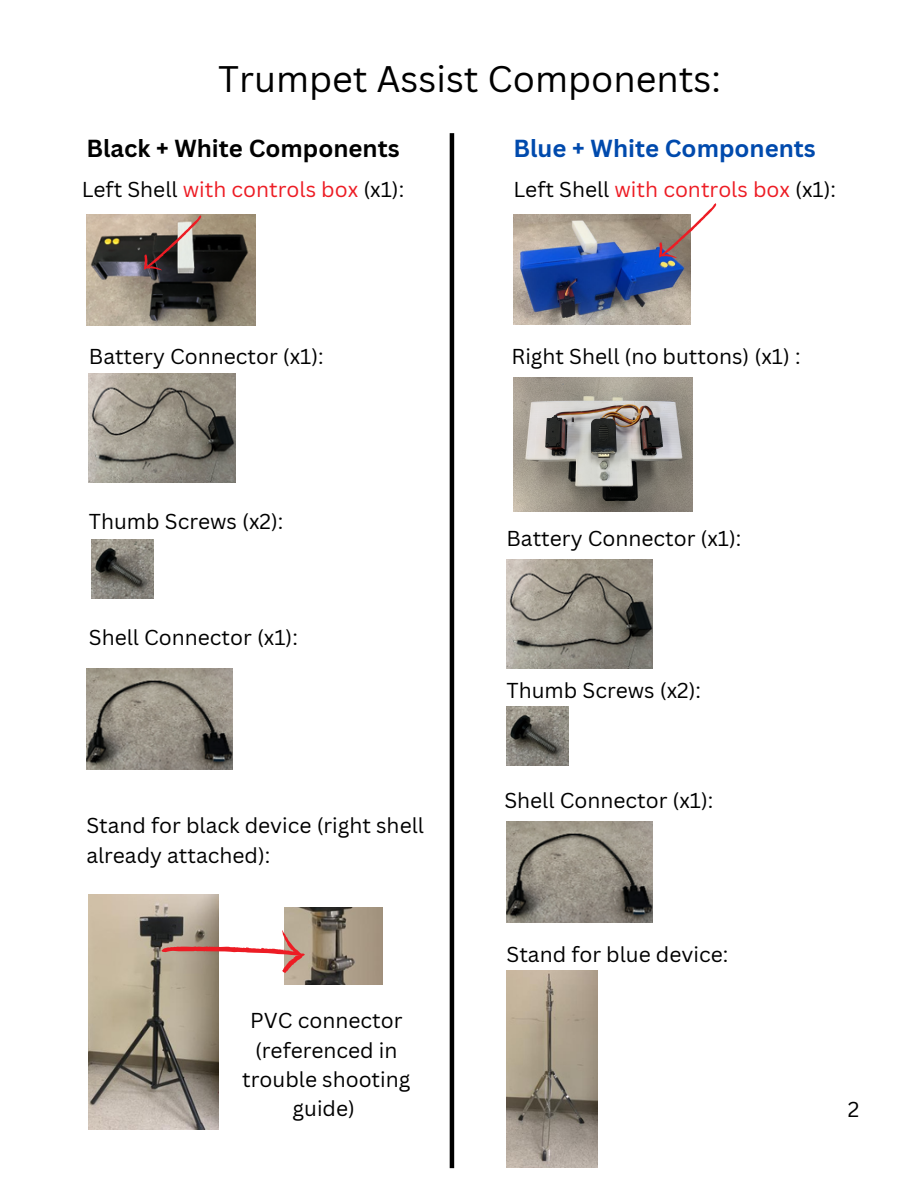
<style>
.page{position:relative;width:918px;height:1188px;background:#fff}
.page>*{position:absolute;margin:0;border:0;box-sizing:border-box;transform-origin:0 0}
.t1{font:36px "Canva Sans";color:#000}
.t2{font:700 24px "Canva Sans";color:#000}
.t3{font:700 24px "Canva Sans";color:#004aad}
.t4{font:21px/29.2px "Canva Sans";color:#000;text-align:center}
.t5{font:21px "Canva Sans";color:#ed1c24}
.s1{color:#000}
</style>
<div class="page">
<img style="left:86px;top:215px;width:169px;height:110px">
<img style="left:89px;top:374px;width:146px;height:109px">
<img style="left:92px;top:540px;width:62px;height:58px">
<img style="left:507px;top:971px;width:91px;height:197px">
<svg style="left:137px;top:214px;width:72px;height:65px;background:#776862"></svg>
<img style="left:513px;top:377px;width:179px;height:134px">
<img style="left:89px;top:894px;width:129px;height:235px">
<img style="left:284px;top:907px;width:98px;height:78px">
<svg style="left:161px;top:930px;width:144px;height:43px"></svg>
<img style="left:86px;top:668px;width:147px;height:102px">
<img style="left:507px;top:707px;width:61px;height:58px">
<img style="left:507px;top:559px;width:146px;height:110px">
<img style="left:507px;top:821px;width:146px;height:102px">
<hr style="left:450px;top:133px;width:4px;height:1035px;background:#000">
<img style="left:513px;top:214px;width:177px;height:111px">
<svg style="left:652px;top:203px;width:65px;height:63px"></svg>
<h1 class="t1" style="left:218px;top:53px;width:504px">Trumpet Assist Components:</h1>
<p class="t2" style="left:86px;top:131px;width:315px">Black + White Components</p>
<p class="t3" style="left:513px;top:131px;width:304px">Blue + White Components</p>
<p class="t5" style="left:82px;top:174px;width:324px"><span class="s1">Left Shell</span> with controls box <span class="s1">(x1):</span></p>
<p class="t5" style="left:513px;top:174px;width:324px"><span class="s1">Left Shell</span> with controls box <span class="s1">(x1):</span></p>
<p class="t4" style="left:89px;top:341px;width:236px">Battery Connector (x1):</p>
<p class="t4" style="left:89px;top:507px;width:196px">Thumb Screws (x2):</p>
<p class="t4" style="left:89px;top:623px;width:211px">Shell Connector (x1):</p>
<p class="t4" style="left:86px;top:811px;width:339px;text-align:left">Stand for black device (right shell already attached):</p>
<p class="t4" style="left:242px;top:1006px;width:170px">PVC connector (referenced in trouble shooting guide)</p>
<p class="t4" style="left:511px;top:341px;width:291px">Right Shell (no buttons) (x1) :</p>
<p class="t4" style="left:507px;top:523px;width:236px">Battery Connector (x1):</p>
<p class="t4" style="left:507px;top:675px;width:196px">Thumb Screws (x2):</p>
<p class="t4" style="left:504px;top:786px;width:211px">Shell Connector (x1):</p>
<p class="t4" style="left:507px;top:939px;width:223px">Stand for blue device:</p>
<p class="t4" style="left:848px;top:1094px;width:13px">2</p>
</div>
